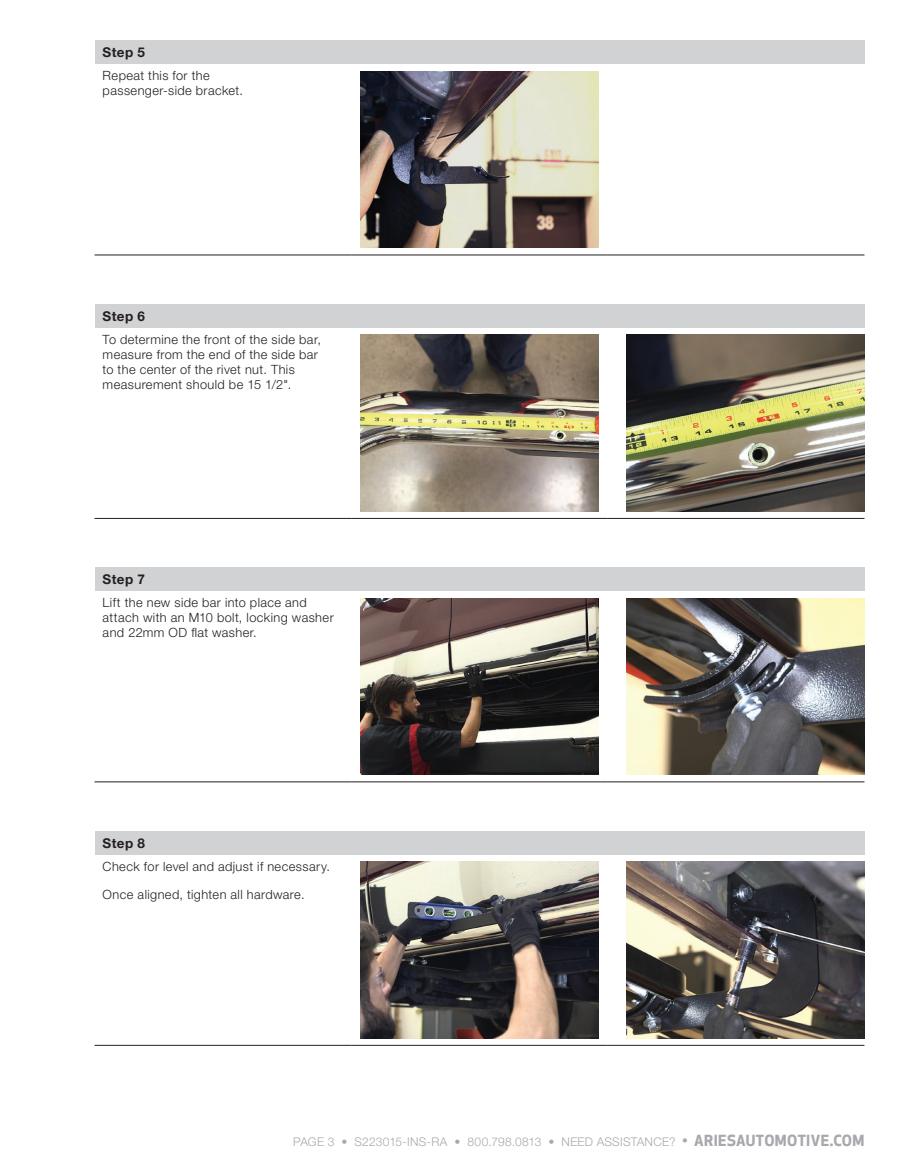
<style>
.page{position:relative;width:905px;height:1175px;background:#fff}
.page>*{position:absolute;margin:0;border:0;box-sizing:border-box;transform-origin:0 0}
.t1{font:700 13.5px "Helvetica Neue LT Std";letter-spacing:.03em;color:#231f20}
.t2{font:300 12.75px/15px "Helvetica Neue LT Std";letter-spacing:.035em;color:#231f20}
.t3{font:300 12px "Helvetica Neue LT Std";letter-spacing:.02em;color:#a8a9ad}
.s1{font-family:"Apex New";font-weight:500;font-size:15px}
.s2{font-family:"Apex New";font-weight:700;font-size:15px}
</style>
<div class="page">
<div style="left:94px;top:40px;width:770px;height:24px;background:#d1d2d4"></div>
<hr style="left:94px;top:254px;width:257px;height:1px;background:#231f20">
<hr style="left:351px;top:254px;width:257px;height:1px;background:#231f20">
<hr style="left:608px;top:254px;width:256px;height:1px;background:#231f20">
<img style="left:360px;top:71px;width:239px;height:177px">
<div style="left:94px;top:304px;width:770px;height:24px;background:#d1d2d4"></div>
<hr style="left:94px;top:518px;width:257px;height:1px;background:#231f20">
<hr style="left:351px;top:518px;width:257px;height:1px;background:#231f20">
<hr style="left:608px;top:518px;width:256px;height:1px;background:#231f20">
<img style="left:360px;top:335px;width:239px;height:176px">
<img style="left:626px;top:335px;width:238px;height:176px">
<div style="left:94px;top:567px;width:770px;height:24px;background:#d1d2d4"></div>
<hr style="left:94px;top:781px;width:257px;height:1px;background:#231f20">
<hr style="left:351px;top:781px;width:257px;height:1px;background:#231f20">
<hr style="left:608px;top:781px;width:256px;height:1px;background:#231f20">
<img style="left:360px;top:598px;width:239px;height:177px">
<img style="left:626px;top:598px;width:238px;height:177px">
<div style="left:94px;top:831px;width:770px;height:23px;background:#d1d2d4"></div>
<hr style="left:94px;top:1045px;width:257px;height:1px;background:#231f20">
<hr style="left:351px;top:1045px;width:257px;height:1px;background:#231f20">
<hr style="left:608px;top:1045px;width:256px;height:1px;background:#231f20">
<img style="left:360px;top:861px;width:239px;height:177px">
<img style="left:626px;top:861px;width:238px;height:177px">
<p class="t1" style="left:103px;top:44px;width:44px">Step 5</p>
<p class="t2" style="left:103px;top:68px;width:142px">Repeat this for the passenger-side bracket.</p>
<p class="t1" style="left:103px;top:307px;width:44px">Step 6</p>
<p class="t2" style="left:103px;top:331px;width:220px">To determine the front of the side bar, measure from the end of the side bar to the center of the rivet nut. This measurement should be 15 1/2".</p>
<p class="t1" style="left:103px;top:571px;width:44px">Step 7</p>
<p class="t2" style="left:103px;top:595px;width:232px">Lift the new side bar into place and attach with an M10 bolt, locking washer and 22mm OD flat washer.</p>
<p class="t1" style="left:103px;top:834px;width:44px">Step 8</p>
<p class="t2" style="left:103px;top:858px;width:229px">Check for level and adjust if necessary.</p>
<p class="t2" style="left:103px;top:887px;width:203px">Once aligned, tighten all hardware.</p>
<p class="t3" style="left:293px;top:1134px;width:572px">PAGE 3 • S223015-INS-RA • 800.798.0813 • NEED ASSISTANCE? <span class="s1">•</span> <span class="s2">ARIESAUTOMOTIVE.COM</span></p>
</div>
